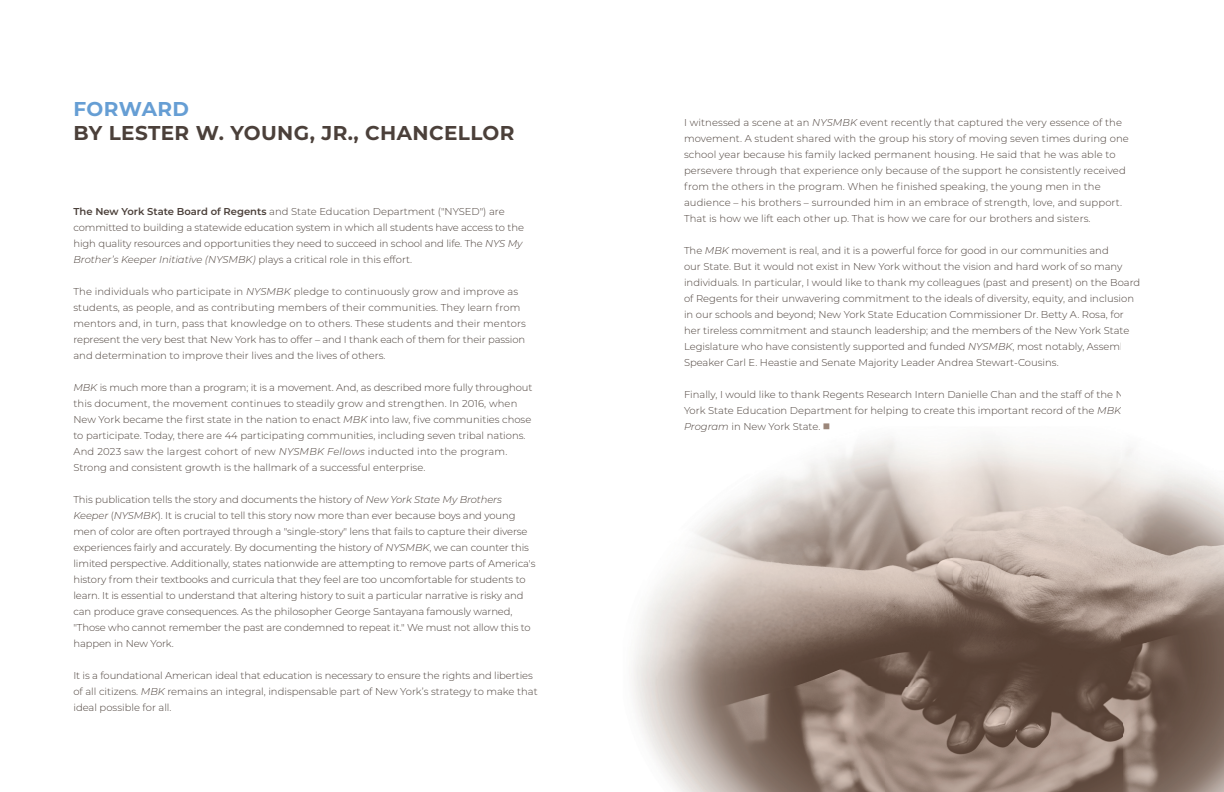
<style>
.page{position:relative;width:1224px;height:792px;background:#fff}
.page>*{position:absolute;margin:0;border:0;box-sizing:border-box;transform-origin:0 0}
.t1{font:700 20px "Montserrat";letter-spacing:.02em;color:#4b403a}
.t2{font:700 20px "Montserrat";letter-spacing:.02em;color:#669ed4}
.t3{font:300 10px/16px "Montserrat";color:#4b403a}
.s1{font-weight:600}
.s2{font-style:italic}
.s3{color:#9b8679}
</style>
<div class="page">
<img style="left:632px;top:437px;width:592px;height:355px">
<p class="t2" style="left:73px;top:95px;width:117px">FORWARD</p>
<h2 class="t1" style="left:73px;top:119px;width:443px">BY LESTER W. YOUNG, JR., CHANCELLOR</h2>
<p class="t3" style="left:73px;top:203px;width:452px"><span class="s1">The New York State Board of Regents</span> and State Education Department ("NYSED") are committed to building a statewide education system in which all students have access to the high quality resources and opportunities they need to succeed in school and life. The <span class="s2">NYS My Brother’s Keeper Initiative (NYSMBK)</span> plays a critical role in this effort.</p>
<p class="t3" style="left:73px;top:283px;width:454px">The individuals who participate in <span class="s2">NYSMBK</span> pledge to continuously grow and improve as students, as people, and as contributing members of their communities. They learn from mentors and, in turn, pass that knowledge on to others. These students and their mentors represent the very best that New York has to offer – and I thank each of them for their passion and determination to improve their lives and the lives of others.</p>
<p class="t3" style="left:73px;top:379px;width:460px"><span class="s2">MBK</span> is much more than a program; it is a movement. And, as described more fully throughout this document, the movement continues to steadily grow and strengthen. In 2016, when New York became the frst state in the nation to enact <span class="s2">MBK</span> into law, fve communities chose to participate. Today, there are 44 participating communities, including seven tribal nations.<br>And 2023 saw the largest cohort of new <span class="s2">NYSMBK Fellows</span> inducted into the program.<br>Strong and consistent growth is the hallmark of a successful enterprise.</p>
<p class="t3" style="left:73px;top:491px;width:464px">This publication tells the story and documents the history of <span class="s2">New York State My Brothers Keeper</span> (<span class="s2">NYSMBK</span>). It is crucial to tell this story now more than ever because boys and young men of color are often portrayed through a "single-story" lens that fails to capture their diverse experiences fairly and accurately. By documenting the history of <span class="s2">NYSMBK</span>, we can counter this limited perspective. Additionally, states nationwide are attempting to remove parts of America's history from their textbooks and curricula that they feel are too uncomfortable for students to learn. It is essential to understand that altering history to suit a particular narrative is risky and can produce grave consequences. As the philosopher George Santayana famously warned, "Those who cannot remember the past are condemned to repeat it." We must not allow this to happen in New York.</p>
<p class="t3" style="left:73px;top:667px;width:466px">It is a foundational American ideal that education is necessary to ensure the rights and liberties of all citizens. <span class="s2">MBK</span> remains an integral, indispensable part of New York’s strategy to make that ideal possible for all.</p>
<p class="t3" style="left:684px;top:114px;width:446px">I witnessed a scene at an <span class="s2">NYSMBK</span> event recently that captured the very essence of the movement. A student shared with the group his story of moving seven times during one school year because his family lacked permanent housing. He said that he was able to persevere through that experience only because of the support he consistently received from the others in the program. When he fnished speaking, the young men in the audience – his brothers – surrounded him in an embrace of strength, love, and support.<br>That is how we lift each other up. That is how we care for our brothers and sisters.</p>
<p class="t3" style="left:684px;top:242px;width:458px">The <span class="s2">MBK</span> movement is real, and it is a powerful force for good in our communities and<br>our State. But it would not exist in New York without the vision and hard work of so many individuals. In particular, I would like to thank my colleagues (past and present) on the Board of Regents for their unwavering commitment to the ideals of diversity, equity, and inclusion in our schools and beyond; New York State Education Commissioner Dr. Betty A. Rosa, for her tireless commitment and staunch leadership; and the members of the New York State Legislature who have consistently supported and funded <span class="s2">NYSMBK</span>, most notably, Assembly Speaker Carl E. Heastie and Senate Majority Leader Andrea Stewart-Cousins.</p>
<p class="t3" style="left:684px;top:386px;width:456px">Finally, I would like to thank Regents Research Intern Danielle Chan and the staff of the New<br>York State Education Department for helping to create this important record of the <span class="s2">MBK<br>Program</span> in New York State. <span class="s3">■</span></p>
</div>
